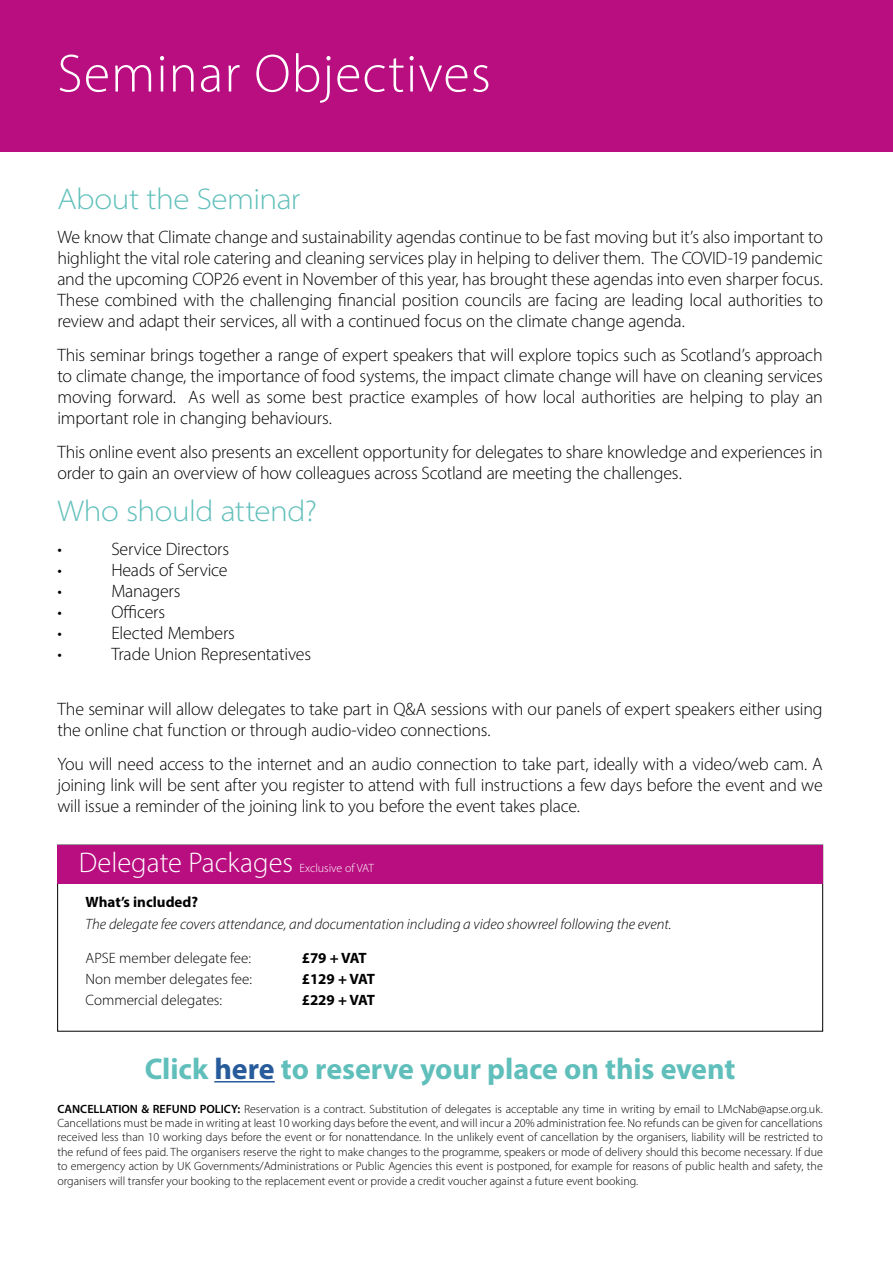
<style>
.page{position:relative;width:893px;height:1263px;background:#fff}
.page>*{position:absolute;margin:0;border:0;box-sizing:border-box;transform-origin:0 0}
.t1{font:300 54px "Myriad Pro";letter-spacing:.02em;color:#fff}
.t2{font:700 30px "Myriad Pro";letter-spacing:-.005em;color:#60bfbb}
.t3{font:300 semi-expanded 30px "Myriad Pro";letter-spacing:-.015em;color:#60bfbb}
.t4{font:300 28.5px "Myriad Pro";color:#fff}
.t5{font:300 18px/21px "Myriad Pro";letter-spacing:-.015em;color:#000;text-align:justify}
.t6{font:italic 300 15px "Myriad Pro";color:#000}
.t7{font:300 15px "Myriad Pro";color:#000}
.t8{font:700 15px "Myriad Pro";color:#000}
.t9{font:300 12px/14.4px "Myriad Pro";color:#000;text-align:justify}
.t10{font:300 12px "Myriad Pro";color:#fff}
.s1{color:#275b9b}
.s2{font-weight:600}
</style>
<div class="page">
<div style="left:57px;top:845px;width:766px;height:38px;background:#b80e80"></div>
<div style="left:0;top:0;width:893px;height:152px;background:#b80e80"></div>
<hr style="left:214px;top:1081px;width:61px;height:1px;background:#275b9b">
<h1 class="t1" style="left:57px;top:41px;width:435px">Seminar Objectives</h1>
<h2 class="t3" style="left:57px;top:181px;width:245px">About the Seminar</h2>
<p class="t5" style="left:57px;top:226px;width:767px">We know that Climate change and sustainability agendas continue to be fast moving but it’s also important to highlight the vital role catering and cleaning services play in helping to deliver them. The COVID-19 pandemic and the upcoming COP26 event in November of this year, has brought these agendas into even sharper focus.<br>These combined with the challenging financial position councils are facing are leading local authorities to review and adapt their services, all with a continued focus on the climate change agenda.</p>
<p class="t5" style="left:57px;top:344px;width:767px">This seminar brings together a range of expert speakers that will explore topics such as Scotland’s approach to climate change, the importance of food systems, the impact climate change will have on cleaning services moving forward. As well as some best practice examples of how local authorities are helping to play an important role in changing behaviours.</p>
<p class="t5" style="left:57px;top:441px;width:767px">This online event also presents an excellent opportunity for delegates to share knowledge and experiences in order to gain an overview of how colleagues across Scotland are meeting the challenges.</p>
<h2 class="t3" style="left:57px;top:493px;width:261px">Who should attend?</h2>
<p class="t5" style="left:57px;top:538px;width:6px">•</p>
<p class="t5" style="left:111px;top:538px;width:119px">Service Directors</p>
<p class="t5" style="left:57px;top:559px;width:6px">•</p>
<p class="t5" style="left:111px;top:559px;width:118px">Heads of Service</p>
<p class="t5" style="left:57px;top:580px;width:6px">•</p>
<p class="t5" style="left:111px;top:580px;width:71px">Managers</p>
<p class="t5" style="left:57px;top:601px;width:6px">•</p>
<p class="t5" style="left:111px;top:601px;width:55px">Officers</p>
<p class="t5" style="left:57px;top:622px;width:6px">•</p>
<p class="t5" style="left:111px;top:622px;width:125px">Elected Members</p>
<p class="t5" style="left:57px;top:643px;width:6px">•</p>
<p class="t5" style="left:111px;top:643px;width:201px">Trade Union Representatives</p>
<p class="t5" style="left:57px;top:698px;width:767px">The seminar will allow delegates to take part in Q&amp;A sessions with our panels of expert speakers either using the online chat function or through audio-video connections.</p>
<p class="t5" style="left:57px;top:753px;width:767px">You will need access to the internet and an audio connection to take part, ideally with a video/web cam. A joining link will be sent after you register to attend with full instructions a few days before the event and we will issue a reminder of the joining link to you before the event takes place.</p>
<h3 class="t4" style="left:79px;top:845px;width:216px">Delegate Packages</h3>
<p class="t10" style="left:299px;top:860px;width:76px">Exclusive of VAT</p>
<p class="t8" style="left:86px;top:892px;width:114px">What’s included?</p>
<p class="t6" style="left:86px;top:915px;width:587px">The delegate fee covers attendance, and documentation including a video showreel following the event.</p>
<p class="t7" style="left:86px;top:949px;width:167px">APSE member delegate fee:</p>
<p class="t8" style="left:302px;top:948px;width:66px">£79 + VAT</p>
<p class="t7" style="left:86px;top:970px;width:168px">Non member delegates fee:</p>
<p class="t8" style="left:302px;top:969px;width:75px">£129 + VAT</p>
<p class="t7" style="left:86px;top:991px;width:138px">Commercial delegates:</p>
<p class="t8" style="left:302px;top:990px;width:75px">£229 + VAT</p>
<h2 class="t2" style="left:145px;top:1049px;width:592px">Click <span class="s1">here</span> to reserve your place on this event</h2>
<p class="t9" style="left:57px;top:1101px;width:767px"><span class="s2">CANCELLATION &amp; REFUND POLICY:</span> Reservation is a contract. Substitution of delegates is acceptable any time in writing by email to LMcNab@apse.org.uk.<br>Cancellations must be made in writing at least 10 working days before the event, and will incur a 20% administration fee. No refunds can be given for cancellations received less than 10 working days before the event or for nonattendance. In the unlikely event of cancellation by the organisers, liability will be restricted to the refund of fees paid. The organisers reserve the right to make changes to the programme, speakers or mode of delivery should this become necessary. If due to emergency action by UK Governments/Administrations or Public Agencies this event is postponed, for example for reasons of public health and safety, the organisers will transfer your booking to the replacement event or provide a credit voucher against a future event booking.</p>
</div>
